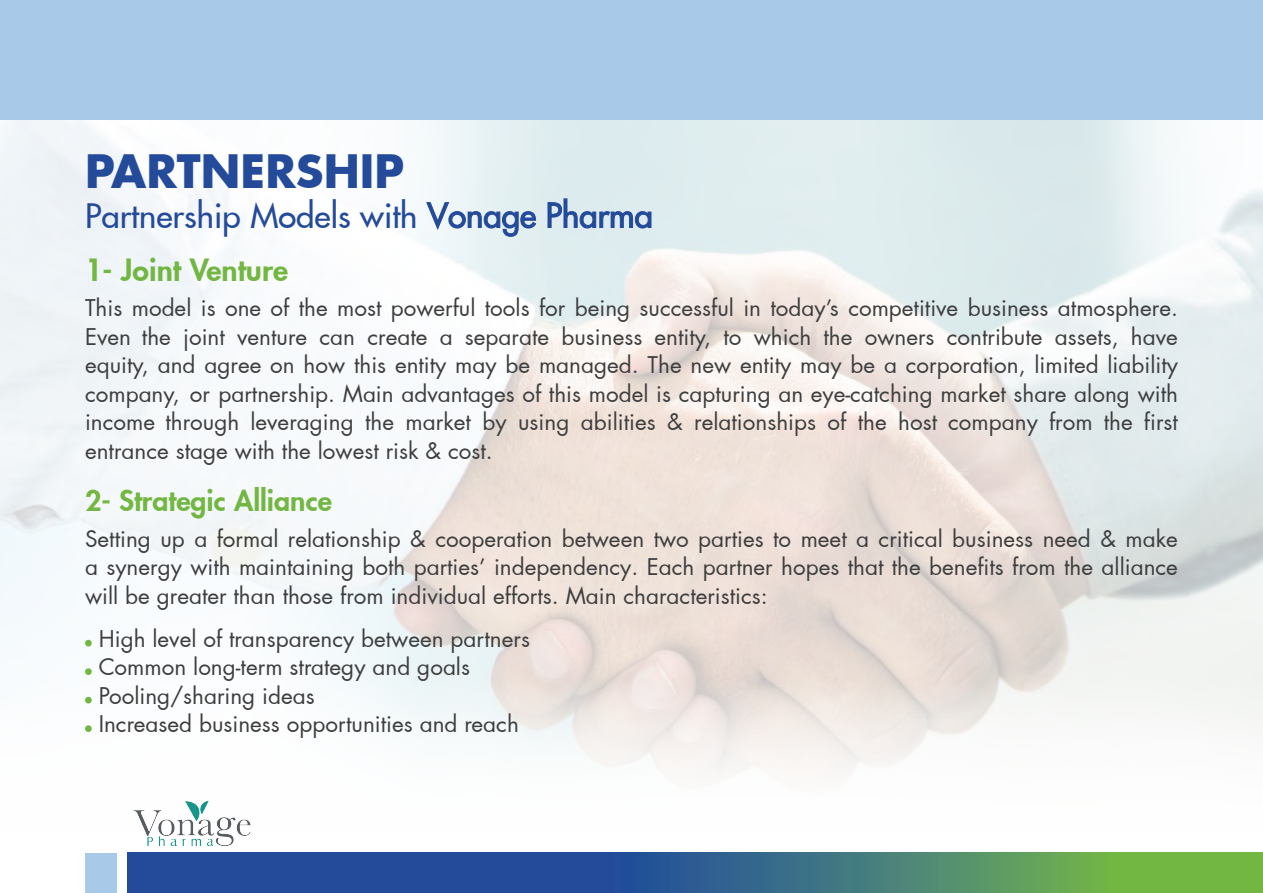
<style>
.page{position:relative;width:1263px;height:893px;background:#fff}
.page>*{position:absolute;margin:0;border:0;box-sizing:border-box;transform-origin:0 0}
.t1{font:700 45px "Futura LT Paneuropean";color:#244a9a}
.t2{font:500 33px "Futura LT Paneuropean";color:#244a9a}
.t3{font:800 30px "Futura LT Paneuropean";color:#73b743}
.t4{font:800 28.5px "Futura LT Paneuropean";color:#73b743}
.t5{font:22.5px/28.5px "Futura LT Paneuropean";color:#3e3e3f;text-align:justify}
</style>
<div class="page">
<div style="left:85px;top:853px;width:31px;height:40px;background:#a8c9e8"></div>
<svg style="left:128px;top:853px;width:1135px;height:40px;background:#3d6f80"></svg>
<img style="left:0;top:119px;width:1263px;height:656px">
<div style="left:85px;top:640px;width:7px;height:6px;background:#73b743;border-radius:50%"></div>
<div style="left:85px;top:668px;width:7px;height:7px;background:#73b743;border-radius:50%"></div>
<div style="left:85px;top:697px;width:7px;height:6px;background:#73b743;border-radius:50%"></div>
<div style="left:85px;top:725px;width:7px;height:7px;background:#73b743;border-radius:50%"></div>
<div style="left:0;top:0;width:1263px;height:119px;background:#a8c9e8"></div>
<img style="left:133px;top:801px;width:118px;height:45px">
<p class="t1" style="left:85px;top:132px;width:321px">PARTNERSHIP</p>
<p class="t2" style="left:85px;top:188px;width:569px">Partnership Models with Vonage Pharma</p>
<p class="t3" style="left:85px;top:243px;width:205px">1- Joint Venture</p>
<p class="t5" style="left:85px;top:291px;width:1094px">This model is one of the most powerful tools for being successful in today’s competitive business atmosphere.<br>Even the joint venture can create a separate business entity, to which the owners contribute assets, have equity, and agree on how this entity may be managed. The new entity may be a corporation, limited liability company, or partnership. Main advantages of this model is capturing an eye-catching market share along with income through leveraging the market by using abilities &amp; relationships of the host company from the first entrance stage with the lowest risk &amp; cost.</p>
<p class="t4" style="left:85px;top:476px;width:248px">2- Strategic Alliance</p>
<p class="t5" style="left:85px;top:522px;width:1094px">Setting up a formal relationship &amp; cooperation between two parties to meet a critical business need &amp; make a synergy with maintaining both parties’ independency. Each partner hopes that the benefits from the alliance will be greater than those from individual efforts. Main characteristics:</p>
<p class="t5" style="left:99px;top:622px;width:433px">High level of transparency between partners</p>
<p class="t5" style="left:99px;top:650px;width:373px">Common long-term strategy and goals</p>
<p class="t5" style="left:99px;top:679px;width:218px">Pooling/sharing ideas</p>
<p class="t5" style="left:99px;top:707px;width:422px">Increased business opportunities and reach</p>
</div>
